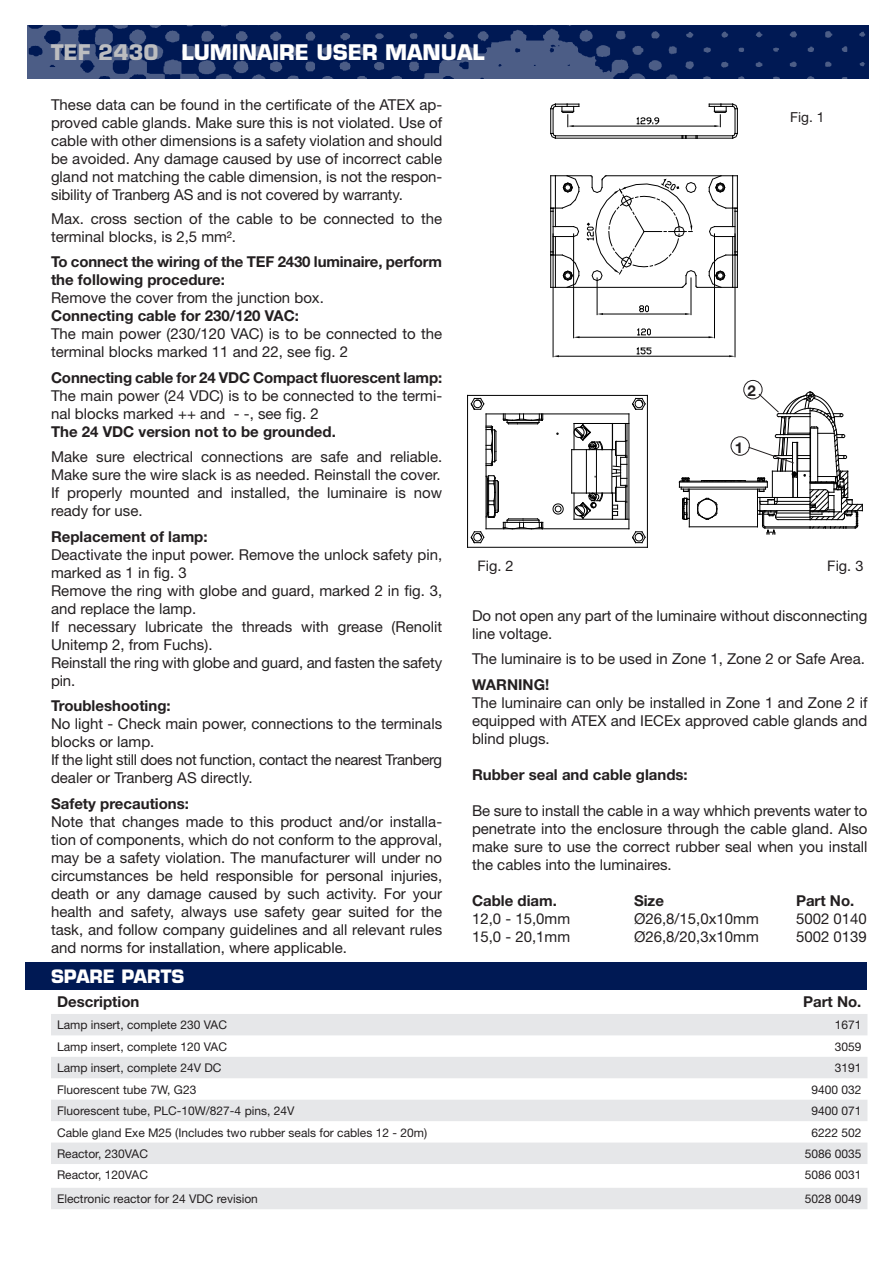
<style>
.page{position:relative;width:893px;height:1263px;background:#fff}
.page>*{position:absolute;margin:0;border:0;box-sizing:border-box;transform-origin:0 0}
.t1{font:700 21px "Eurostile LT Std";color:#fff}
.t2{font:700 18px "Eurostile LT Std";color:#fff}
.t3{font:15px/18px "Helvetica Neue LT";color:#231f20}
.Teknisk_data{font:700 15px/18px "Helvetica Neue LT";color:#231f20}
.t4{font:15px/18px "Helvetica Neue LT";letter-spacing:-.02em;color:#231f20}
.t5{font:14.55px "Helvetica Neue LT";color:#231f20}
.t6{font:13.8px "Helvetica Neue LT";color:#231f20}
.t7{font:12px "Helvetica Neue LT";color:#231f20}
.s1{color:#bcbdc0}
</style>
<div class="page">
<img style="left:27px;top:26px;width:842px;height:53px">
<div style="left:26px;top:962px;width:841px;height:27px;background:#001954"></div>
<svg style="left:51px;top:1014px;width:816px;height:195px;fill:#e6e7e9"></svg>
<hr style="left:697px;top:138px;width:36px;height:1px;background:#000">
<hr style="left:697px;top:136px;width:36px;height:1px;background:#000">
<hr style="left:555px;top:138px;width:127px;height:1px;background:#000">
<hr style="left:555px;top:136px;width:127px;height:1px;background:#000">
<hr style="left:574px;top:126px;width:140px;height:1px;background:#000">
<svg style="left:636px;top:117px;width:23px;height:8px"></svg>
<hr style="left:597px;top:278px;width:1px;height:37px;background:#000">
<hr style="left:691px;top:278px;width:1px;height:37px;background:#000">
<hr style="left:603px;top:314px;width:82px;height:1px;background:#000">
<svg style="left:597px;top:313px;width:6px;height:2px"></svg>
<svg style="left:685px;top:313px;width:6px;height:2px"></svg>
<svg style="left:639px;top:305px;width:10px;height:7px"></svg>
<hr style="left:573px;top:234px;width:1px;height:104px;background:#000">
<hr style="left:714px;top:234px;width:1px;height:104px;background:#000">
<hr style="left:579px;top:337px;width:130px;height:1px;background:#000">
<svg style="left:637px;top:328px;width:14px;height:8px"></svg>
<hr style="left:553px;top:234px;width:1px;height:123px;background:#000">
<hr style="left:735px;top:234px;width:1px;height:123px;background:#000">
<hr style="left:559px;top:356px;width:170px;height:1px;background:#000">
<svg style="left:729px;top:355px;width:6px;height:2px"></svg>
<svg style="left:636px;top:347px;width:16px;height:8px"></svg>
<svg style="left:550px;top:175px;width:188px;height:113px"></svg>
<svg style="left:709px;top:103px;width:29px;height:36px"></svg>
<svg style="left:682px;top:136px;width:16px;height:3px"></svg>
<svg style="left:550px;top:103px;width:30px;height:36px"></svg>
<hr style="left:681px;top:489px;width:84px;height:1px;background:#000">
<hr style="left:689px;top:526px;width:68px;height:1px;background:#000">
<hr style="left:689px;top:489px;width:1px;height:38px;background:#000">
<hr style="left:680px;top:481px;width:86px;height:1px;background:#000">
<hr style="left:679px;top:482px;width:88px;height:1px;background:#000">
<hr style="left:679px;top:487px;width:88px;height:1px;background:#000">
<svg style="left:682px;top:498px;width:7px;height:22px"></svg>
<svg style="left:679px;top:478px;width:11px;height:14px"></svg>
<div style="left:744px;top:380px;width:18px;height:19px;border:1px solid #231f20;border-radius:50%"></div>
<svg style="left:697px;top:392px;width:166px;height:142px"></svg>
<hr style="left:468px;top:547px;width:179px;height:1px;background:#000">
<hr style="left:467px;top:395px;width:1px;height:152px;background:#000">
<hr style="left:468px;top:395px;width:179px;height:1px;background:#000">
<hr style="left:486px;top:528px;width:143px;height:1px;background:#000">
<hr style="left:629px;top:414px;width:1px;height:115px;background:#000">
<hr style="left:486px;top:414px;width:143px;height:1px;background:#000">
<hr style="left:486px;top:414px;width:1px;height:115px;background:#000">
<hr style="left:647px;top:395px;width:1px;height:152px;background:#000">
<svg style="left:553px;top:504px;width:10px;height:10px"></svg>
<svg style="left:503px;top:414px;width:40px;height:11px"></svg>
<svg style="left:486px;top:426px;width:11px;height:40px"></svg>
<hr style="left:571px;top:450px;width:1px;height:43px;background:#000">
<svg style="left:633px;top:398px;width:12px;height:12px"></svg>
<svg style="left:471px;top:398px;width:13px;height:12px"></svg>
<svg style="left:633px;top:531px;width:12px;height:12px"></svg>
<svg style="left:471px;top:475px;width:72px;height:68px"></svg>
<svg style="left:572px;top:423px;width:57px;height:97px"></svg>
<p class="t1" style="left:51px;top:39px;width:435px"><span class="s1">TEF 2430</span> LUMINAIRE USER MANUAL</p>
<p class="t3" style="left:51px;top:95px;width:393px;text-align:justify">These data can be found in the certificate of the ATEX ap&shy;proved cable glands. Make sure this is not violated. Use of cable with other dimensions is a safety violation and should be avoided. Any damage caused by use of incorrect cable gland not matching the cable dimension, is not the respon&shy;sibility of Tranberg AS and is not covered by warranty.</p>
<p class="t3" style="left:51px;top:209px;width:393px">Max. cross section of the cable to be connected to the terminal blocks, is 2,5 mm².</p>
<p class="Teknisk_data" style="left:51px;top:252px;width:393px">To connect the wiring of the TEF 2430 luminaire, perform the following procedure:</p>
<p class="t3" style="left:51px;top:289px;width:274px">Remove the cover from the junction box.</p>
<p class="Teknisk_data" style="left:51px;top:306px;width:249px">Connecting cable for 230/120 VAC:</p>
<p class="t3" style="left:51px;top:325px;width:393px">The main power (230/120 VAC) is to be connected to the terminal blocks marked 11 and 22, see fig. 2</p>
<p class="Teknisk_data" style="left:51px;top:368px;width:393px">Connecting cable for 24 VDC Compact fluorescent lamp:</p>
<p class="t3" style="left:51px;top:386px;width:393px">The main power (24 VDC) is to be connected to the termi&shy;nal blocks marked ++ and - -, see fig. 2</p>
<p class="Teknisk_data" style="left:51px;top:422px;width:286px">The 24 VDC version not to be grounded.</p>
<p class="t3" style="left:51px;top:448px;width:393px">Make sure electrical connections are safe and reliable.<br>Make sure the wire slack is as needed. Reinstall the cover.</p>
<p class="t3" style="left:51px;top:484px;width:393px">If properly mounted and installed, the luminaire is now ready for use.</p>
<p class="Teknisk_data" style="left:51px;top:527px;width:158px">Replacement of lamp:</p>
<p class="t3" style="left:51px;top:545px;width:393px">Deactivate the input power. Remove the unlock safety pin, marked as 1 in fig. 3</p>
<p class="t3" style="left:51px;top:581px;width:393px">Remove the ring with globe and guard, marked 2 in fig. 3, and replace the lamp.</p>
<p class="t3" style="left:51px;top:617px;width:393px">If necessary lubricate the threads with grease (Renolit<br>Unitemp 2, from Fuchs).</p>
<p class="t3" style="left:51px;top:653px;width:393px">Reinstall the ring with globe and guard, and fasten the safety pin.</p>
<p class="Teknisk_data" style="left:51px;top:696px;width:121px">Troubleshooting:</p>
<p class="t3" style="left:51px;top:715px;width:393px">No light - Check main power, connections to the terminals blocks or lamp.</p>
<p class="t4" style="left:51px;top:751px;width:393px">If the light still does not function, contact the nearest Tranberg dealer or Tranberg AS directly.</p>
<p class="Teknisk_data" style="left:51px;top:794px;width:140px">Safety precautions:</p>
<p class="t3" style="left:51px;top:812px;width:393px;text-align:justify">Note that changes made to this product and/or installa&shy;tion of components, which do not conform to the approval, may be a safety violation. The manufacturer will under no circumstances be held responsible for personal injuries, death or any damage caused by such activity. For your health and safety, always use safety gear suited for the task, and follow company guidelines and all relevant rules and norms for installation, where applicable.</p>
<p class="t2" style="left:51px;top:965px;width:135px">SPARE PARTS</p>
<p class="Teknisk_data" style="left:57px;top:993px;width:84px">Description</p>
<p class="Teknisk_data" style="left:803px;top:993px;width:60px">Part No.</p>
<p class="t7" style="left:57px;top:1018px;width:171px">Lamp insert, complete 230 VAC</p>
<p class="t7" style="left:835px;top:1018px;width:28px">1671</p>
<p class="t7" style="left:57px;top:1039px;width:171px">Lamp insert, complete 120 VAC</p>
<p class="t7" style="left:835px;top:1039px;width:28px">3059</p>
<p class="t7" style="left:57px;top:1061px;width:166px">Lamp insert, complete 24V DC</p>
<p class="t7" style="left:835px;top:1061px;width:28px">3191</p>
<p class="t7" style="left:57px;top:1082px;width:141px">Fluorescent tube 7W, G23</p>
<p class="t7" style="left:811px;top:1082px;width:52px">9400 032</p>
<p class="t7" style="left:57px;top:1104px;width:239px">Fluorescent tube, PLC-10W/827-4 pins, 24V</p>
<p class="t7" style="left:811px;top:1104px;width:52px">9400 071</p>
<p class="t7" style="left:57px;top:1125px;width:372px">Cable gland Exe M25 (Includes two rubber seals for cables 12 - 20m)</p>
<p class="t7" style="left:811px;top:1125px;width:52px">6222 502</p>
<p class="t7" style="left:57px;top:1146px;width:93px">Reactor, 230VAC</p>
<p class="t7" style="left:805px;top:1146px;width:58px">5086 0035</p>
<p class="t7" style="left:57px;top:1168px;width:93px">Reactor, 120VAC</p>
<p class="t7" style="left:805px;top:1168px;width:58px">5086 0031</p>
<p class="t7" style="left:57px;top:1192px;width:202px">Electronic reactor for 24 VDC revision</p>
<p class="t7" style="left:805px;top:1192px;width:58px">5028 0049</p>
<p class="t6" style="left:790px;top:109px;width:36px">Fig. 1</p>
<p class="Teknisk_data" style="left:748px;top:382px;width:10px">2</p>
<p class="Teknisk_data" style="left:735px;top:438px;width:10px">1</p>
<p class="t5" style="left:477px;top:557px;width:38px">Fig. 2</p>
<p class="t5" style="left:827px;top:557px;width:38px">Fig. 3</p>
<p class="t3" style="left:472px;top:606px;width:397px">Do not open any part of the luminaire without disconnecting line voltage.</p>
<p class="t3" style="left:472px;top:650px;width:394px">The luminaire is to be used in Zone 1, Zone 2 or Safe Area.</p>
<p class="Teknisk_data" style="left:472px;top:675px;width:79px">WARNING!</p>
<p class="t3" style="left:472px;top:693px;width:397px;text-align:justify">The luminaire can only be installed in Zone 1 and Zone 2 if equipped with ATEX and IECEx approved cable glands and blind plugs.</p>
<p class="Teknisk_data" style="left:472px;top:765px;width:217px">Rubber seal and cable glands:</p>
<p class="t3" style="left:472px;top:801px;width:397px;text-align:justify">Be sure to install the cable in a way whhich prevents water to penetrate into the enclosure through the cable gland. Also make sure to use the correct rubber seal when you install the cables into the luminaires.</p>
<p class="Teknisk_data" style="left:472px;top:891px;width:86px">Cable diam.</p>
<p class="Teknisk_data" style="left:634px;top:891px;width:32px">Size</p>
<p class="Teknisk_data" style="left:796px;top:891px;width:60px">Part No.</p>
<p class="t3" style="left:472px;top:909px;width:100px">12,0 - 15,0mm</p>
<p class="t3" style="left:634px;top:909px;width:126px">Ø26,8/15,0x10mm</p>
<p class="t3" style="left:796px;top:909px;width:72px">5002 0140</p>
<p class="t3" style="left:472px;top:927px;width:100px">15,0 - 20,1mm</p>
<p class="t3" style="left:634px;top:927px;width:126px">Ø26,8/20,3x10mm</p>
<p class="t3" style="left:796px;top:927px;width:72px">5002 0139</p>
</div>
